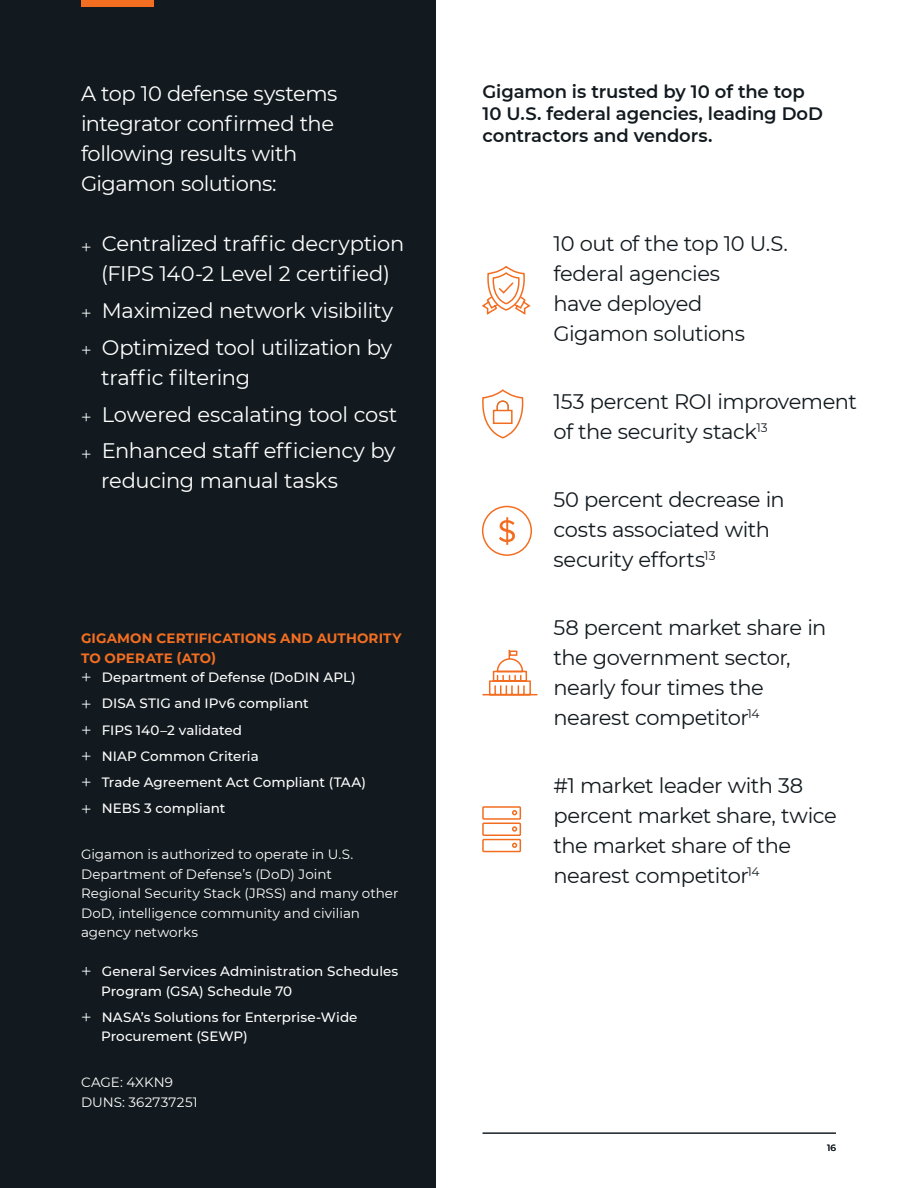
<style>
.page{position:relative;width:918px;height:1188px;background:#fff}
.page>*{position:absolute;margin:0;border:0;box-sizing:border-box;transform-origin:0 0}
.t1{font:21px/30px "Montserrat";letter-spacing:-.025em;color:#121a1f}
.t2{font:21px/30px "Montserrat";letter-spacing:-.02em;color:#fff}
.t3{font:600 18px/21.6px "Montserrat";letter-spacing:-.005em;color:#121a1f}
.t4{font:500 13.5px/26.2px "Montserrat";color:#fff}
.t5{font:13.5px/19.5px "Montserrat";color:#fff}
.t6{font:700 13.5px/19.5px "Montserrat";letter-spacing:.01em;color:#f36e21}
.t7{font:500 9px "Montserrat";color:#121a1f}
.s1{font-weight:300;font-size:19.5px;color:#fff}
.s2{font-weight:500;color:#fff}
.s3{font-weight:300;font-size:19.5px}
</style>
<div class="page">
<div style="left:0;top:0;width:435px;height:1188px;background:#121a1f"></div>
<div style="left:81px;top:0;width:73px;height:6px;background:#f36e21"></div>
<hr style="left:483px;top:1133px;width:353px;height:1px;background:#121a1f">
<svg style="left:482px;top:649px;width:56px;height:47px"></svg>
<svg style="left:482px;top:806px;width:40px;height:47px"></svg>
<div style="left:482px;top:506px;width:50px;height:50px;border:2px solid #f36e21;border-radius:50%"></div>
<svg style="left:499px;top:517px;width:16px;height:28px"></svg>
<svg style="left:482px;top:389px;width:42px;height:50px"></svg>
<svg style="left:481px;top:265px;width:50px;height:50px"></svg>
<p class="t2" style="left:81px;top:78px;width:258px">A top 10 defense systems integrator confirmed the following results with<br>Gigamon solutions:</p>
<p class="t2" style="left:81px;top:228px;width:325px;text-align:center"><sub>+</sub> Centralized traffic decryption (FIPS 140-2 Level 2 certified)</p>
<p class="t2" style="left:81px;top:292px;width:314px;line-height:36.8px"><sub>+</sub> Maximized network visibility <sub>+</sub> Optimized tool utilization by</p>
<p class="t2" style="left:81px;top:358px;width:318px;line-height:36.8px;text-indent:20px">traffic filtering<br><sub>+</sub> Lowered escalating tool cost <sub>+</sub> Enhanced staff efficiency by</p>
<p class="t2" style="left:101px;top:465px;width:238px">reducing manual tasks</p>
<p class="t6" style="left:81px;top:628px;width:322px">GIGAMON CERTIFICATIONS AND AUTHORITY<br>TO OPERATE (ATO)<br><span class="s1">+</span> <span class="s2">Department of Defense (DoDIN APL)</span></p>
<p class="t4" style="left:81px;top:690px;width:287px"><span class="s3">+</span> DISA STIG and IPv6 compliant<br><span class="s3">+</span> FIPS 140–2 validated<br><span class="s3">+</span> NIAP Common Criteria<br><span class="s3">+</span> Trade Agreement Act Compliant (TAA) <span class="s3">+</span> NEBS 3 compliant</p>
<p class="t5" style="left:81px;top:844px;width:319px">Gigamon is authorized to operate in U.S.<br>Department of Defense’s (DoD) Joint<br>Regional Security Stack (JRSS) and many other DoD, intelligence community and civilian agency networks</p>
<p class="t4" style="left:101px;top:961px;width:299px;line-height:19.5px;text-indent:-20px"><span class="s3">+</span> General Services Administration Schedules<br>Program (GSA) Schedule 70</p>
<p class="t4" style="left:101px;top:1007px;width:258px;line-height:19.5px;text-indent:-20px"><span class="s3">+</span> NASA’s Solutions for Enterprise-Wide<br>Procurement (SEWP)</p>
<p class="t5" style="left:81px;top:1072px;width:118px">CAGE: 4XKN9<br>DUNS: 362737251</p>
<p class="t3" style="left:483px;top:80px;width:342px">Gigamon is trusted by 10 of the top<br>10 U.S. federal agencies, leading DoD contractors and vendors.</p>
<p class="t1" style="left:554px;top:228px;width:236px">10 out of the top 10 U.S. federal agencies<br>have deployed<br>Gigamon solutions</p>
<p class="t1" style="left:554px;top:386px;width:305px">153 percent ROI improvement of the security stack<sup>13</sup></p>
<p class="t1" style="left:554px;top:484px;width:233px">50 percent decrease in costs associated with security efforts<sup>13</sup></p>
<p class="t1" style="left:554px;top:612px;width:275px">58 percent market share in the government sector, nearly four times the nearest competitor<sup>14</sup></p>
<p class="t1" style="left:554px;top:769px;width:285px">#1 market leader with 38 percent market share, twice the market share of the nearest competitor<sup>14</sup></p>
<p class="t7" style="left:827px;top:1142px;width:10px">16</p>
</div>
